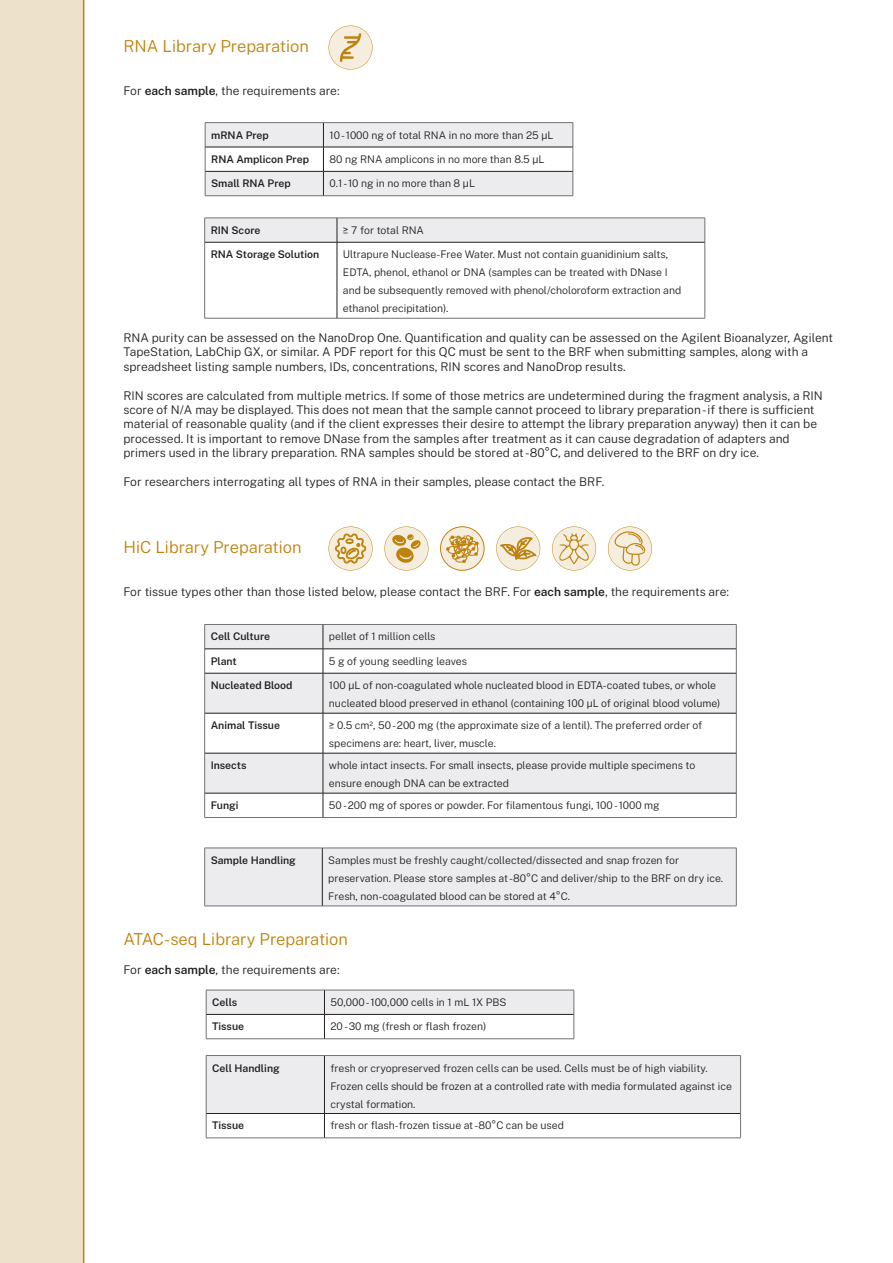
<style>
.page{position:relative;width:893px;height:1263px;background:#fff}
.page>*{position:absolute;margin:0;border:0;box-sizing:border-box;transform-origin:0 0}
.t1{font:300 16.5px "Public Sans";color:#bf820d}
.t2{font:300 12px/14.4px "Public Sans";color:#231f20}
.t3{font:300 10.5px/18px "Public Sans";color:#231f20}
.t4{font:600 10.5px "Public Sans";color:#231f20}
.s1{font-weight:600}
</style>
<div class="page">
<div style="left:0;top:0;width:83px;height:1263px;background:#eee1c9"></div>
<hr style="left:83px;top:0;width:1px;height:1263px;background:#bf820d">
<svg style="left:328px;top:26px;width:45px;height:44px"></svg>
<svg style="left:328px;top:526px;width:45px;height:45px"></svg>
<svg style="left:384px;top:526px;width:44px;height:45px"></svg>
<div style="left:440px;top:527px;width:44px;height:43px;background:#f5edde;border-radius:50%"></div>
<div style="left:440px;top:526px;width:44px;height:45px;border:1px solid #be830e;border-radius:50%"></div>
<svg style="left:446px;top:535px;width:33px;height:28px"></svg>
<svg style="left:496px;top:526px;width:44px;height:45px"></svg>
<svg style="left:552px;top:526px;width:44px;height:45px"></svg>
<hr style="left:205px;top:122px;width:118px;height:1px;background:#717275">
<hr style="left:323px;top:122px;width:250px;height:1px;background:#717275">
<svg style="left:205px;top:123px;width:369px;height:73px"></svg>
<hr style="left:204px;top:242px;width:1px;height:76px;background:#717275">
<hr style="left:705px;top:242px;width:1px;height:76px;background:#717275">
<hr style="left:204px;top:318px;width:133px;height:1px;background:#717275">
<hr style="left:337px;top:318px;width:368px;height:1px;background:#717275">
<svg style="left:204px;top:218px;width:502px;height:24px"></svg>
<hr style="left:205px;top:242px;width:132px;height:1px;background:#231f20">
<hr style="left:337px;top:242px;width:368px;height:1px;background:#231f20">
<hr style="left:337px;top:242px;width:1px;height:76px;background:#231f20">
<svg style="left:608px;top:526px;width:44px;height:45px"></svg>
<svg style="left:205px;top:625px;width:531px;height:168px;fill:#ececee"></svg>
<hr style="left:204px;top:624px;width:119px;height:1px;background:#717275">
<hr style="left:323px;top:624px;width:413px;height:1px;background:#717275">
<svg style="left:204px;top:625px;width:1px;height:48px"></svg>
<svg style="left:736px;top:625px;width:1px;height:48px"></svg>
<hr style="left:204px;top:673px;width:1px;height:40px;background:#717275">
<hr style="left:736px;top:673px;width:1px;height:40px;background:#717275">
<hr style="left:204px;top:713px;width:1px;height:40px;background:#717275">
<hr style="left:736px;top:713px;width:1px;height:40px;background:#717275">
<hr style="left:204px;top:753px;width:1px;height:40px;background:#717275">
<hr style="left:736px;top:753px;width:1px;height:40px;background:#717275">
<svg style="left:204px;top:793px;width:1px;height:24px"></svg>
<svg style="left:736px;top:793px;width:1px;height:24px"></svg>
<hr style="left:204px;top:817px;width:119px;height:1px;background:#717275">
<hr style="left:323px;top:817px;width:413px;height:1px;background:#717275">
<hr style="left:205px;top:649px;width:118px;height:1px;background:#231f20">
<hr style="left:323px;top:649px;width:413px;height:1px;background:#231f20">
<svg style="left:323px;top:625px;width:1px;height:48px"></svg>
<hr style="left:205px;top:673px;width:118px;height:1px;background:#231f20">
<hr style="left:323px;top:673px;width:413px;height:1px;background:#231f20">
<hr style="left:323px;top:673px;width:1px;height:40px;background:#231f20">
<hr style="left:205px;top:713px;width:118px;height:1px;background:#231f20">
<hr style="left:323px;top:713px;width:413px;height:1px;background:#231f20">
<hr style="left:323px;top:713px;width:1px;height:40px;background:#231f20">
<hr style="left:205px;top:753px;width:118px;height:1px;background:#231f20">
<hr style="left:323px;top:753px;width:413px;height:1px;background:#231f20">
<hr style="left:323px;top:753px;width:1px;height:40px;background:#231f20">
<hr style="left:205px;top:793px;width:118px;height:1px;background:#231f20">
<hr style="left:323px;top:793px;width:413px;height:1px;background:#231f20">
<svg style="left:323px;top:793px;width:1px;height:24px"></svg>
<div style="left:205px;top:849px;width:531px;height:57px;background:#ececee"></div>
<hr style="left:204px;top:848px;width:118px;height:1px;background:#717275">
<hr style="left:204px;top:848px;width:1px;height:58px;background:#717275">
<hr style="left:322px;top:848px;width:414px;height:1px;background:#717275">
<hr style="left:736px;top:848px;width:1px;height:58px;background:#717275">
<hr style="left:204px;top:906px;width:118px;height:1px;background:#717275">
<hr style="left:322px;top:906px;width:414px;height:1px;background:#717275">
<hr style="left:322px;top:848px;width:1px;height:58px;background:#231f20">
<hr style="left:206px;top:1038px;width:118px;height:1px;background:#717275">
<hr style="left:324px;top:1038px;width:250px;height:1px;background:#717275">
<svg style="left:206px;top:990px;width:369px;height:48px"></svg>
<svg style="left:206px;top:1055px;width:535px;height:83px"></svg>
<p class="t1" style="left:123px;top:35px;width:187px">RNA Library Preparation</p>
<p class="t2" style="left:123px;top:83px;width:218px">For <span class="s1">each sample</span>, the requirements are:</p>
<p class="t4" style="left:211px;top:127px;width:59px">mRNA Prep</p>
<p class="t3" style="left:329px;top:125px;width:226px">10 - 1000 ng of total RNA in no more than 25 µL</p>
<p class="t4" style="left:211px;top:152px;width:99px">RNA Amplicon Prep</p>
<p class="t3" style="left:329px;top:150px;width:217px">80 ng RNA amplicons in no more than 8.5 µL</p>
<p class="t4" style="left:211px;top:176px;width:81px">Small RNA Prep</p>
<p class="t3" style="left:329px;top:174px;width:147px">0.1 -10 ng in no more than 8 µL</p>
<p class="t4" style="left:211px;top:222px;width:51px">RIN Score</p>
<p class="t3" style="left:343px;top:221px;width:83px">≥ 7 for total RNA</p>
<p class="t4" style="left:211px;top:247px;width:110px">RNA Storage Solution</p>
<p class="t3" style="left:343px;top:245px;width:340px">Ultrapure Nuclease-Free Water. Must not contain guanidinium salts, EDTA, phenol, ethanol or DNA (samples can be treated with DNase I and be subsequently removed with phenol/choloroform extraction and ethanol precipitation).</p>
<p class="t2" style="left:123px;top:330px;width:711px">RNA purity can be assessed on the NanoDrop One. Quantification and quality can be assessed on the Agilent Bioanalyzer, Agilent<br>TapeStation, LabChip GX, or similar. A PDF report for this QC must be sent to the BRF when submitting samples, along with a spreadsheet listing sample numbers, IDs, concentrations, RIN scores and NanoDrop results.</p>
<p class="t2" style="left:123px;top:387px;width:701px">RIN scores are calculated from multiple metrics. If some of those metrics are undetermined during the fragment analysis, a RIN score of N/A may be displayed. This does not mean that the sample cannot proceed to library preparation - if there is sufficient material of reasonable quality (and if the client expresses their desire to attempt the library preparation anyway) then it can be processed. It is important to remove DNase from the samples after treatment as it can cause degradation of adapters and primers used in the library preparation. RNA samples should be stored at -80°C, and delivered to the BRF on dry ice.</p>
<p class="t2" style="left:123px;top:474px;width:482px">For researchers interrogating all types of RNA in their samples, please contact the BRF.</p>
<p class="t1" style="left:123px;top:536px;width:180px">HiC Library Preparation</p>
<p class="t2" style="left:123px;top:584px;width:607px">For tissue types other than those listed below, please contact the BRF. For <span class="s1">each sample</span>, the requirements are:</p>
<p class="t4" style="left:211px;top:629px;width:61px">Cell Culture</p>
<p class="t3" style="left:329px;top:627px;width:108px">pellet of 1 million cells</p>
<p class="t4" style="left:211px;top:653px;width:28px">Plant</p>
<p class="t3" style="left:329px;top:651px;width:139px">5 g of young seedling leaves</p>
<p class="t4" style="left:211px;top:678px;width:83px">Nucleated Blood</p>
<p class="t3" style="left:329px;top:676px;width:393px">100 µL of non-coagulated whole nucleated blood in EDTA-coated tubes, or whole nucleated blood preserved in ethanol (containing 100 µL of original blood volume)</p>
<p class="t4" style="left:211px;top:718px;width:71px">Animal Tissue</p>
<p class="t3" style="left:329px;top:716px;width:375px">≥ 0.5 cm<sup>2</sup>, 50 -200 mg (the approximate size of a lentil). The preferred order of specimens are: heart, liver, muscle.</p>
<p class="t4" style="left:211px;top:758px;width:37px">Insects</p>
<p class="t3" style="left:329px;top:756px;width:368px">whole intact insects. For small insects, please provide multiple specimens to ensure enough DNA can be extracted</p>
<p class="t4" style="left:211px;top:798px;width:29px">Fungi</p>
<p class="t3" style="left:329px;top:796px;width:332px">50 -200 mg of spores or powder. For filamentous fungi, 100 -1000 mg</p>
<p class="t4" style="left:211px;top:852px;width:87px">Sample Handling</p>
<p class="t3" style="left:328px;top:851px;width:396px">Samples must be freshly caught/collected/dissected and snap frozen for preservation. Please store samples at -80°C and deliver/ship to the BRF on dry ice.</p>
<p class="t3" style="left:328px;top:887px;width:243px">Fresh, non-coagulated blood can be stored at 4°C.</p>
<p class="t1" style="left:123px;top:927px;width:226px">ATAC-seq Library Preparation</p>
<p class="t2" style="left:123px;top:961px;width:218px">For <span class="s1">each sample</span>, the requirements are:</p>
<p class="t4" style="left:212px;top:995px;width:27px">Cells</p>
<p class="t3" style="left:330px;top:993px;width:178px">50,000 -100,000 cells in 1 mL 1X PBS</p>
<p class="t4" style="left:212px;top:1019px;width:34px">Tissue</p>
<p class="t3" style="left:330px;top:1017px;width:157px">20 -30 mg (fresh or flash frozen)</p>
<p class="t4" style="left:212px;top:1060px;width:69px">Cell Handling</p>
<p class="t3" style="left:330px;top:1058px;width:403px">fresh or cryopreserved frozen cells can be used. Cells must be of high viability.<br>Frozen cells should be frozen at a controlled rate with media formulated against ice crystal formation.</p>
<p class="t4" style="left:212px;top:1118px;width:34px">Tissue</p>
<p class="t3" style="left:330px;top:1116px;width:235px">fresh or flash-frozen tissue at -80°C can be used</p>
</div>
